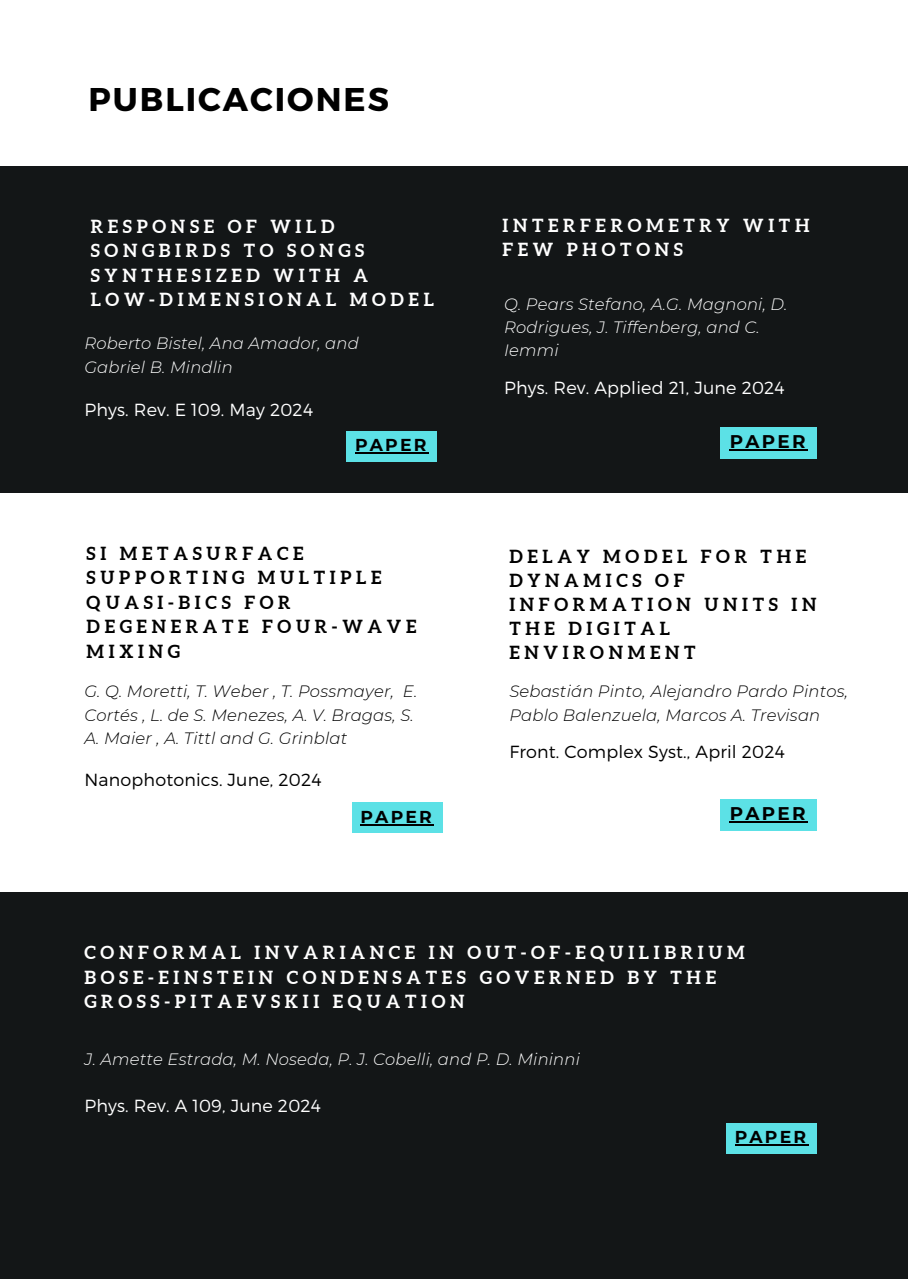
<style>
.page{position:relative;width:908px;height:1283px;background:#fff}
.page>*{position:absolute;margin:0;border:0;box-sizing:border-box;transform-origin:0 0}
.t1{font:700 32.8px "Montserrat";letter-spacing:.06em;color:#000}
.t2{font:700 18.4px "Montserrat";letter-spacing:.125em;color:#000}
.t3{font:700 18px/24.6px "Aleo";letter-spacing:.26em;color:#fff}
.t4{font:700 18px/24px "Aleo";letter-spacing:.26em;color:#000}
.t5{font:300 17.6px "Montserrat";letter-spacing:.01em;color:#fff}
.t6{font:300 17.6px "Montserrat";letter-spacing:.01em;color:#000}
.t7{font:700 17.2px "Montserrat";letter-spacing:.125em;color:#000}
.t8{font:italic 300 16.4px/23.2px "Montserrat";letter-spacing:.01em;color:#000}
.t9{font:italic 300 16.4px/23.2px "Montserrat";letter-spacing:.01em;color:#fff}
</style>
<div class="page">
<div style="left:0;top:166px;width:907px;height:327px;background:#131617"></div>
<div style="left:346px;top:431px;width:91px;height:30px;background:#5ce1e6"></div>
<hr style="left:355px;top:452px;width:73px;height:2px;background:#000">
<div style="left:720px;top:427px;width:97px;height:31px;background:#5ce1e6"></div>
<hr style="left:729px;top:449px;width:79px;height:2px;background:#000">
<div style="left:352px;top:802px;width:90px;height:31px;background:#5ce1e6"></div>
<hr style="left:360px;top:824px;width:74px;height:1px;background:#000">
<div style="left:720px;top:798px;width:97px;height:32px;background:#5ce1e6"></div>
<hr style="left:729px;top:821px;width:79px;height:1px;background:#000">
<div style="left:0;top:892px;width:907px;height:387px;background:#131617"></div>
<div style="left:726px;top:1123px;width:91px;height:30px;background:#5ce1e6"></div>
<hr style="left:734px;top:1144px;width:74px;height:1px;background:#000">
<h2 class="t1" style="left:89px;top:78px;width:302px">PUBLICACIONES</h2>
<p class="t3" style="left:91px;top:214px;width:344px">RESPONSE OF WILD<br>SONGBIRDS TO SONGS<br>SYNTHESIZED WITH A<br>LOW-DIMENSIONAL MODEL</p>
<h3 class="t9" style="left:84px;top:332px;width:276px">Roberto Bistel, Ana Amador, and<br>Gabriel B. Mindlin</h3>
<h1 class="t5" style="left:84px;top:398px;width:230px">Phys. Rev. E 109. May 2024</h1>
<h2 class="t7" style="left:355px;top:434px;width:73px">PAPER</h2>
<h3 class="t4" style="left:87px;top:541px;width:331px;line-height:24.6px">SI METASURFACE<br>SUPPORTING MULTIPLE<br>QUASI-BICS FOR<br>DEGENERATE FOUR-WAVE<br>MIXING</h3>
<h2 class="t8" style="left:84px;top:680px;width:334px">G. Q. Moretti, T. Weber , T. Possmayer, E.<br>Cortés , L. de S. Menezes, A. V. Bragas, S.<br>A. Maier , A. Tittl and G. Grinblat</h2>
<h2 class="t6" style="left:84px;top:768px;width:238px">Nanophotonics. June, 2024</h2>
<p class="t7" style="left:360px;top:806px;width:73px">PAPER</p>
<p class="t3" style="left:502px;top:213px;width:308px;line-height:24px">INTERFEROMETRY WITH<br>FEW PHOTONS</p>
<p class="t9" style="left:504px;top:292px;width:285px">Q. Pears Stefano, A.G. Magnoni, D.<br>Rodrigues, J. Tiffenberg, and C.<br>Iemmi</p>
<h3 class="t5" style="left:504px;top:376px;width:282px">Phys. Rev. Applied 21, June 2024</h3>
<h3 class="t2" style="left:729px;top:430px;width:77px">PAPER</h3>
<p class="t4" style="left:509px;top:544px;width:309px">DELAY MODEL FOR THE<br>DYNAMICS OF<br>INFORMATION UNITS IN<br>THE DIGITAL<br>ENVIRONMENT</p>
<h2 class="t8" style="left:509px;top:680px;width:340px">Sebastián Pinto, Alejandro Pardo Pintos,<br>Pablo Balenzuela, Marcos A. Trevisan</h2>
<p class="t6" style="left:509px;top:740px;width:277px">Front. Complex Syst., April 2024</p>
<h2 class="t2" style="left:729px;top:802px;width:77px">PAPER</h2>
<h2 class="t3" style="left:84px;top:940px;width:661px">CONFORMAL INVARIANCE IN OUT-OF-EQUILIBRIUM<br>BOSE-EINSTEIN CONDENSATES GOVERNED BY THE<br>GROSS-PITAEVSKII EQUATION</h2>
<p class="t9" style="left:84px;top:1048px;width:497px">J. Amette Estrada, M. Noseda, P. J. Cobelli, and P. D. Mininni</p>
<h3 class="t5" style="left:84px;top:1093px;width:238px">Phys. Rev. A 109, June 2024</h3>
<h2 class="t7" style="left:734px;top:1126px;width:73px">PAPER</h2>
</div>
